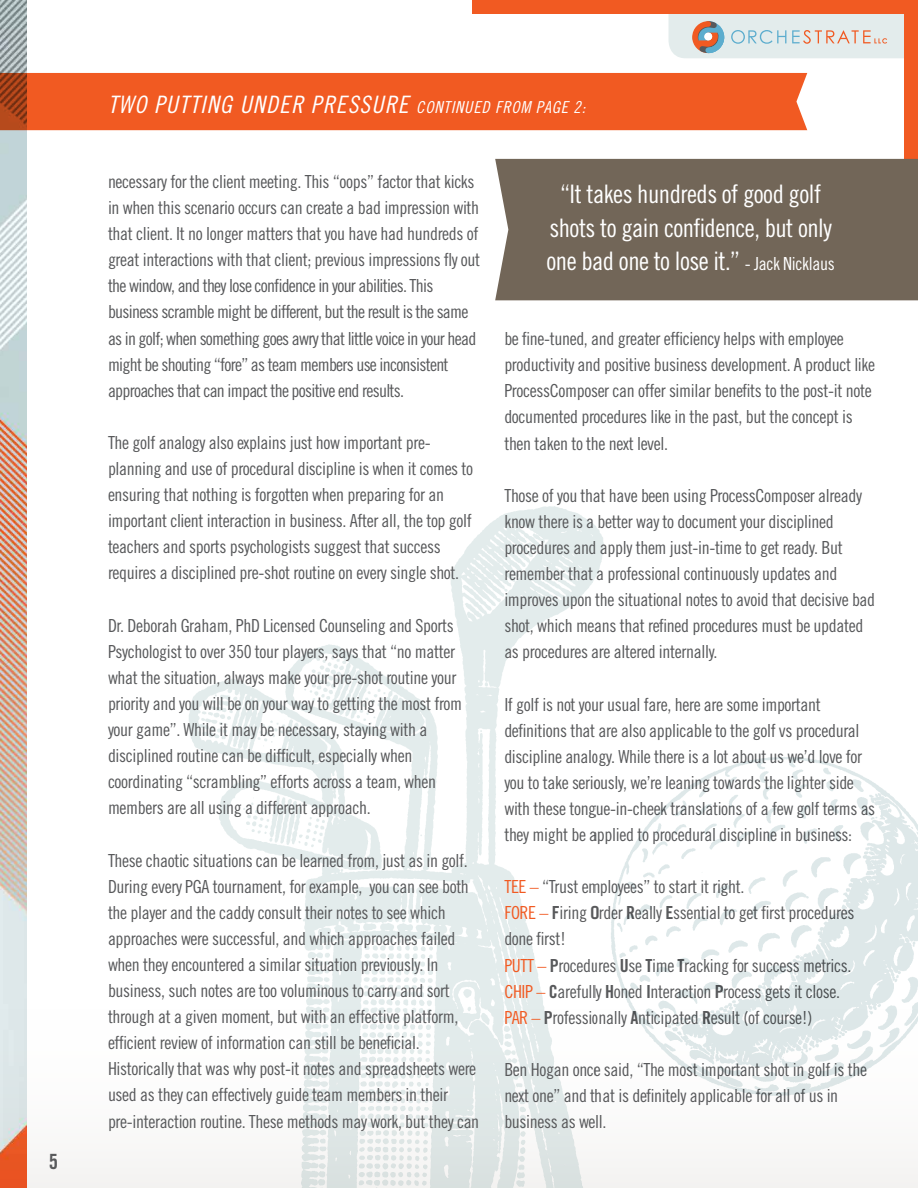
<style>
.page{position:relative;width:918px;height:1188px;background:#fff}
.page>*{position:absolute;margin:0;border:0;box-sizing:border-box;transform-origin:0 0}
.t1{font:25.5px/33.6px "Trade Gothic Cond Eighteen";letter-spacing:-.02em;color:#fff;text-align:center}
.t2{font:24px "Trade Gothic Cond Eighteen Obl";letter-spacing:.05em;color:#fff}
.t3{font:21px "Trade Gothic Bold Cond Twenty";color:#58595b}
.t4{font:18px/26.1px "Trade Gothic Cond Eighteen";letter-spacing:-.02em;color:#58595b}
.t5{font:18px/26.1px "Trade Gothic Cond Eighteen";letter-spacing:-.04em;color:#58595b}
.s1{font-size:16.5px}
.s2{font-size:18px}
.s3{color:#f15a22}
.s4{font-family:"Trade Gothic Bold Cond Twenty"}
</style>
<div class="page">
<div style="left:0;top:982px;width:918px;height:206px;background:#faf9f9"></div>
<img style="left:0;top:0;width:27px;height:1188px">
<img style="left:189px;top:506px;width:415px;height:682px">
<div style="left:904px;top:0;width:14px;height:190px;background:#f15a22"></div>
<div style="left:472px;top:0;width:446px;height:14px;background:#f15a22"></div>
<svg style="left:669px;top:14px;width:235px;height:44px;background:#dbdfdd"></svg>
<div style="left:879px;top:26px;width:11px;height:10px;background:#e3ecec"></div>
<div style="left:0;top:73px;width:807px;height:57px;background:#f15a22"></div>
<div style="left:495px;top:159px;width:423px;height:141px;background:#726658"></div>
<img style="left:596px;top:748px;width:322px;height:359px">
<p class="t3" style="left:49px;top:1149px;width:11px">5</p>
<h2 class="t2" style="left:108px;top:90px;width:479px">TWO PUTTING UNDER PRESSURE <span class="s1">CONTINUED FROM PAGE 2:</span></h2>
<p class="t5" style="left:108px;top:168px;width:374px">necessary for the client meeting. This “oops” factor that kicks in when this scenario occurs can create a bad impression with that client. It no longer matters that you have had hundreds of great interactions with that client; previous impressions fly out the window, and they lose confidence in your abilities. This business scramble might be different, but the result is the same as in golf; when something goes awry that little voice in your head might be shouting “fore” as team members use inconsistent approaches that can impact the positive end results.</p>
<p class="t4" style="left:108px;top:429px;width:367px">The golf analogy also explains just how important pre&shy;planning and use of procedural discipline is when it comes to ensuring that nothing is forgotten when preparing for an important client interaction in business. After all, the top golf teachers and sports psychologists suggest that success requires a disciplined pre-shot routine on every single shot.</p>
<p class="t4" style="left:108px;top:612px;width:356px">Dr. Deborah Graham, PhD Licensed Counseling and Sports Psychologist to over 350 tour players, says that “no matter what the situation, always make your pre-shot routine your priority and you will be on your way to getting the most from your game”. While it may be necessary, staying with a disciplined routine can be difficult, especially when coordinating “scrambling” efforts across a team, when members are all using a different approach.</p>
<p class="t4" style="left:108px;top:847px;width:373px">These chaotic situations can be learned from, just as in golf.<br>During every PGA tournament, for example, you can see both the player and the caddy consult their notes to see which approaches were successful, and which approaches failed when they encountered a similar situation previously. In business, such notes are too voluminous to carry and sort through at a given moment, but with an effective platform, efficient review of information can still be beneficial.<br>Historically that was why post-it notes and spreadsheets were used as they can effectively guide team members in their pre-interaction routine. These methods may work, but they can</p>
<h1 class="t1" style="left:547px;top:177px;width:290px">“It takes hundreds of good golf shots to gain confidence, but only one bad one to lose it.” <span class="s2">- Jack Nicklaus</span></h1>
<p class="t4" style="left:504px;top:326px;width:372px">be fine-tuned, and greater efficiency helps with employee productivity and positive business development. A product like ProcessComposer can offer similar benefits to the post-it note documented procedures like in the past, but the concept is then taken to the next level.</p>
<p class="t4" style="left:504px;top:482px;width:372px">Those of you that have been using ProcessComposer already know there is a better way to document your disciplined procedures and apply them just-in-time to get ready. But remember that a professional continuously updates and improves upon the situational notes to avoid that decisive bad shot, which means that refined procedures must be updated as procedures are altered internally.</p>
<p class="t4" style="left:504px;top:691px;width:372px">If golf is not your usual fare, here are some important definitions that are also applicable to the golf vs procedural discipline analogy. While there is a lot about us we’d love for you to take seriously, we’re leaning towards the lighter side with these tongue-in-cheek translations of a few golf terms as they might be applied to procedural discipline in business:</p>
<p class="t4" style="left:504px;top:874px;width:352px"><span class="s3">TEE –</span> “Trust employees” to start it right.<br><span class="s3">FORE –</span> <span class="s4">F</span>iring <span class="s4">O</span>rder <span class="s4">R</span>eally <span class="s4">E</span>ssential to get first procedures done first!<br><span class="s3">PUTT –</span> <span class="s4">P</span>rocedures <span class="s4">U</span>se <span class="s4">T</span>ime <span class="s4">T</span>racking for success metrics.<br><span class="s3">CHIP –</span> <span class="s4">C</span>arefully <span class="s4">H</span>oned <span class="s4">I</span>nteraction <span class="s4">P</span>rocess gets it close.<br><span class="s3">PAR –</span> <span class="s4">P</span>rofessionally <span class="s4">A</span>nticipated <span class="s4">R</span>esult (of course!)</p>
<p class="t4" style="left:504px;top:1056px;width:364px">Ben Hogan once said, “The most important shot in golf is the next one” and that is definitely applicable for all of us in business as well.</p>
</div>
